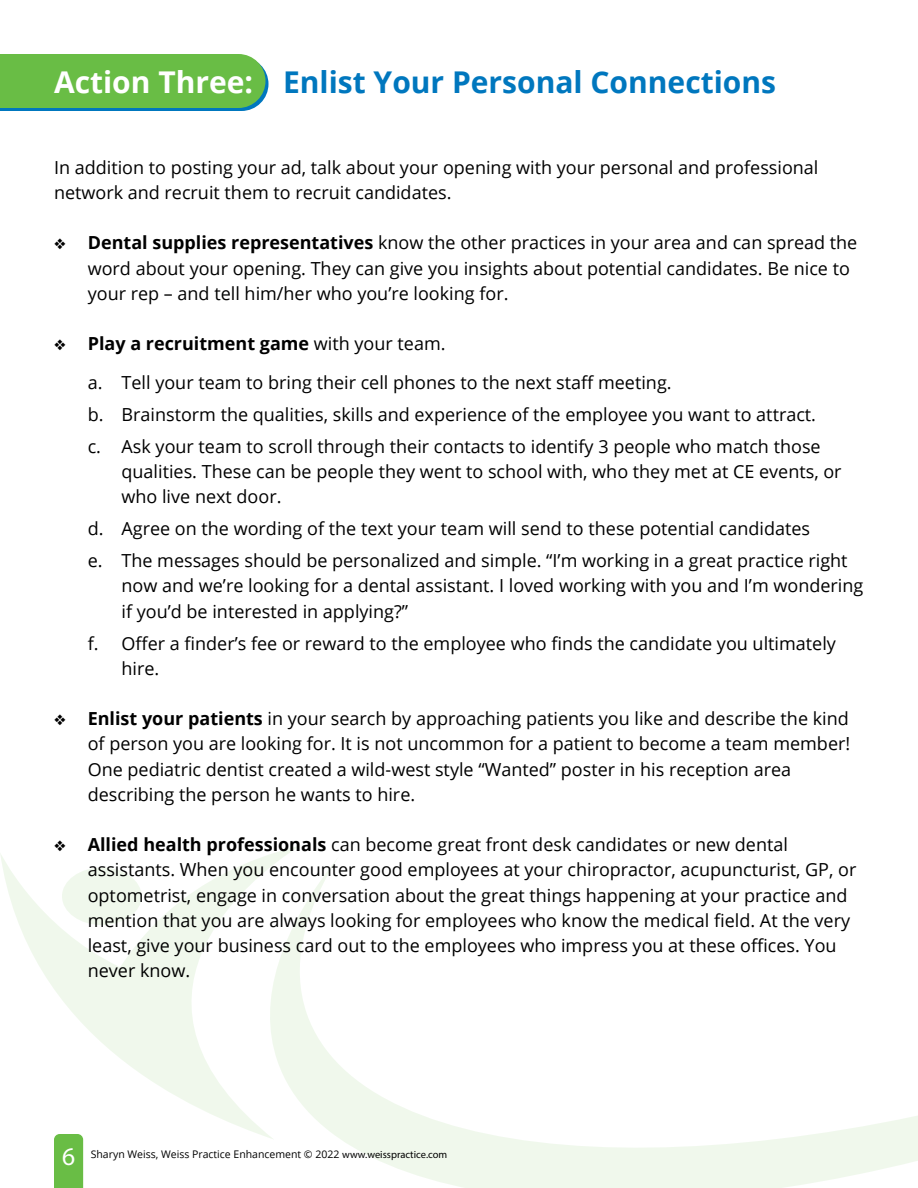
<style>
.page{position:relative;width:918px;height:1188px;background:#fff}
.page>*{position:absolute;margin:0;border:0;box-sizing:border-box;transform-origin:0 0}
.t1{font:700 30px "Open Sans";color:#0077be}
.t2{font:25.5px "Myriad Pro";color:#fff}
.t3{font:18px/25.2px "Open Sans";color:#000}
.t4{font:10.5px "Open Sans";color:#000}
.s1{color:#fff}
.s2{font-weight:700}
.s3{font-family:"Myriad Pro"}
</style>
<div class="page">
<svg style="left:0;top:846px;width:299px;height:294px"></svg>
<div style="left:62px;top:868px;width:80px;height:57px;background:#f0f8ec;border-radius:50%"></div>
<svg style="left:256px;top:856px;width:662px;height:332px"></svg>
<div style="left:54px;top:1134px;width:29px;height:54px;background:#69bd45"></div>
<svg style="left:0;top:54px;width:268px;height:57px;background:#66ba50"></svg>
<h1 class="t1" style="left:54px;top:61px;width:724px"><span class="s1">Action Three:</span> Enlist Your Personal Connections</h1>
<p class="t3" style="left:54px;top:154px;width:766px">In addition to posting your ad, talk about your opening with your personal and professional network and recruit them to recruit candidates.</p>
<p class="t3" style="left:88px;top:230px;width:771px;text-indent:-34px">❖ <span class="s2">Dental supplies representatives</span> know the other practices in your area and can spread the word about your opening. They can give you insights about potential candidates. Be nice to your rep – and tell him/her who you’re looking for.</p>
<p class="t3" style="left:88px;top:324px;width:585px;line-height:38.7px;text-indent:-34px">❖ <span class="s2">Play a recruitment game</span> with your team.<br>a. Tell your team to bring their cell phones to the next staff meeting.</p>
<p class="t3" style="left:88px;top:398px;width:734px;line-height:32px">b. Brainstorm the qualities, skills and experience of the employee you want to attract. c. Ask your team to scroll through their contacts to identify 3 people who match those</p>
<p class="t3" style="left:122px;top:458px;width:722px">qualities. These can be people they went to school with, who they met at CE events, or who live next door.</p>
<p class="t3" style="left:88px;top:512px;width:761px;line-height:32px">d. Agree on the wording of the text your team will send to these potential candidates<br>e. The messages should be personalized and simple. “I’m working in a great practice right</p>
<p class="t3" style="left:122px;top:573px;width:743px">now and we’re looking for a dental assistant. I loved working with you and I’m wondering if you’d be interested in applying?”</p>
<p class="t3" style="left:122px;top:630px;width:716px;text-indent:-34px">f. Offer a finder’s fee or reward to the employee who finds the candidate you ultimately hire.</p>
<p class="t3" style="left:88px;top:706px;width:764px;text-indent:-34px">❖ <span class="s2">Enlist your patients</span> in your search by approaching patients you like and describe the kind of person you are looking for. It is not uncommon for a patient to become a team member!<br>One pediatric dentist created a wild-west style “Wanted” poster in his reception area describing the person he wants to hire.</p>
<p class="t3" style="left:88px;top:832px;width:770px;text-indent:-34px">❖ <span class="s2">Allied health professionals</span> can become great front desk candidates or new dental assistants. When you encounter good employees at your chiropractor, acupuncturist, GP, or optometrist, engage in conversation about the great things happening at your practice and mention that you are always looking for employees who know the medical field. At the very least, give your business card out to the employees who impress you at these offices. You never know.</p>
<h2 class="t2" style="left:62px;top:1140px;width:15px">6</h2>
<p class="t4" style="left:91px;top:1147px;width:358px">Sharyn Weiss, Weiss Practice Enhancement © 2022 <span class="s3">www.weisspractice.com</span></p>
</div>
